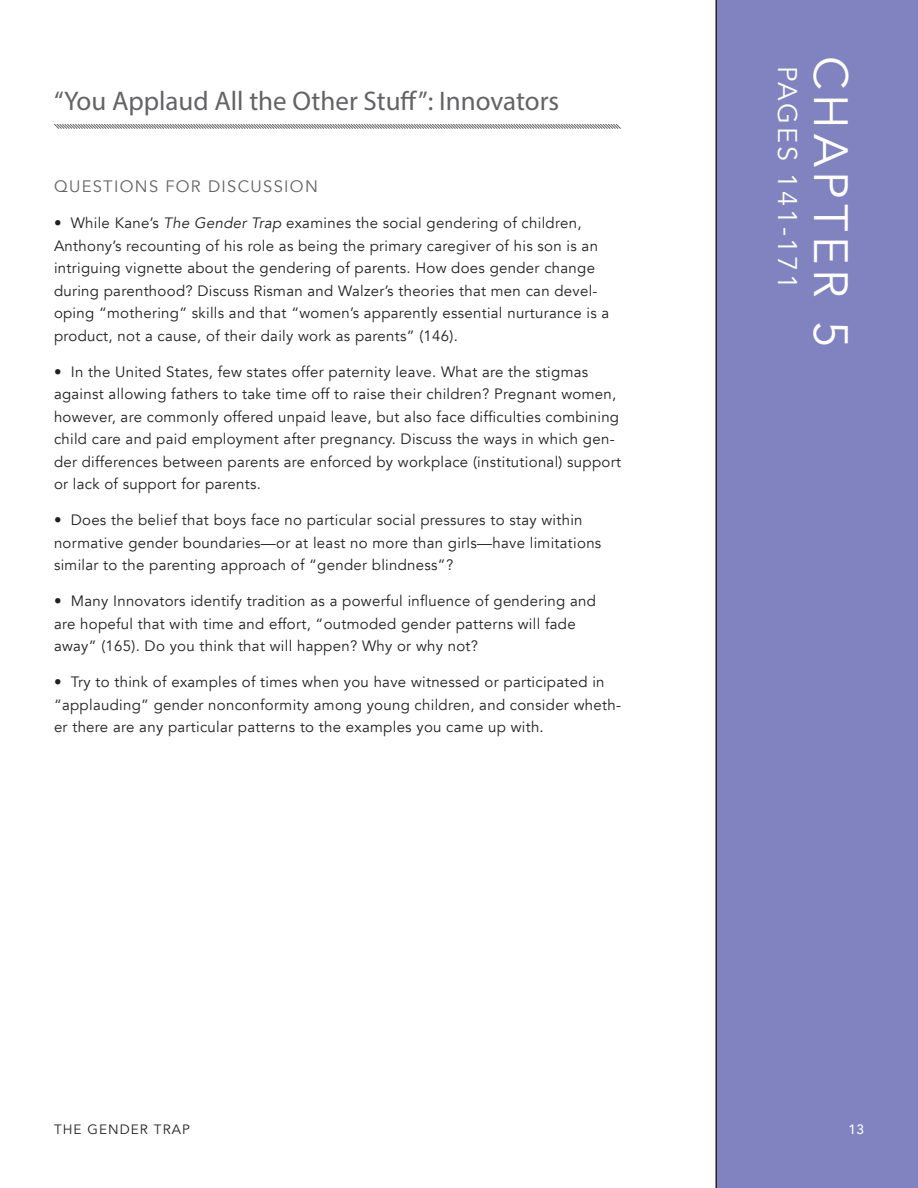
<style>
.page{position:relative;width:918px;height:1188px;background:#fff}
.page>*{position:absolute;margin:0;border:0;box-sizing:border-box;transform-origin:0 0}
.t1{font:48px "Avenir";letter-spacing:.1em;color:#fff}
.t2{font:27px "Myriad Pro";color:#636366}
.t3{font:27px "Avenir";letter-spacing:.1em;color:#fff}
.t4{font:16.5px "Avenir";letter-spacing:.08em;color:#636366}
.t5{font:15px/22.5px "Avenir";letter-spacing:.02em;color:#231f20}
.t6{font:13.5px "Avenir";letter-spacing:.08em;color:#231f20}
.t7{font:500 13.5px "Avenir";color:#fff}
.s1{font-style:italic}
</style>
<div class="page">
<svg style="left:54px;top:123px;width:567px;height:6px"></svg>
<div style="left:716px;top:0;width:202px;height:1188px;background:#8083bf"></div>
<h2 class="t2" style="left:54px;top:85px;width:507px">“You Applaud All the Other Stuff”: Innovators</h2>
<p class="t4" style="left:54px;top:176px;width:265px">QUESTIONS FOR DISCUSSION</p>
<p class="t5" style="left:54px;top:212px;width:557px">• While Kane’s <span class="s1">The Gender Trap</span> examines the social gendering of children, Anthony’s recounting of his role as being the primary caregiver of his son is an intriguing vignette about the gendering of parents. How does gender change during parenthood? Discuss Risman and Walzer’s theories that men can devel&shy;oping “mothering” skills and that “women’s apparently essential nurturance is a product, not a cause, of their daily work as parents” (146).</p>
<p class="t5" style="left:54px;top:360px;width:569px">• In the United States, few states offer paternity leave. What are the stigmas against allowing fathers to take time off to raise their children? Pregnant women, however, are commonly offered unpaid leave, but also face difficulties combining child care and paid employment after pregnancy. Discuss the ways in which gen&shy;der differences between parents are enforced by workplace (institutional) support or lack of support for parents.</p>
<p class="t5" style="left:54px;top:509px;width:549px">• Does the belief that boys face no particular social pressures to stay within normative gender boundaries—or at least no more than girls—have limitations similar to the parenting approach of “gender blindness”?</p>
<p class="t5" style="left:54px;top:590px;width:544px">• Many Innovators identify tradition as a powerful influence of gendering and are hopeful that with time and effort, “outmoded gender patterns will fade away” (165). Do you think that will happen? Why or why not?</p>
<p class="t5" style="left:54px;top:671px;width:569px">• Try to think of examples of times when you have witnessed or participated in “applauding” gender nonconformity among young children, and consider wheth&shy;er there are any particular patterns to the examples you came up with.</p>
<h2 class="t3" style="left:804px;top:66px;width:225px;rotate:90deg">PAGES 141-171</h2>
<h1 class="t1" style="left:859px;top:56px;width:293px;rotate:90deg">CHAPTER 5</h1>
<p class="t6" style="left:54px;top:1121px;width:137px">THE GENDER TRAP</p>
<p class="t7" style="left:848px;top:1118px;width:17px">13</p>
</div>
